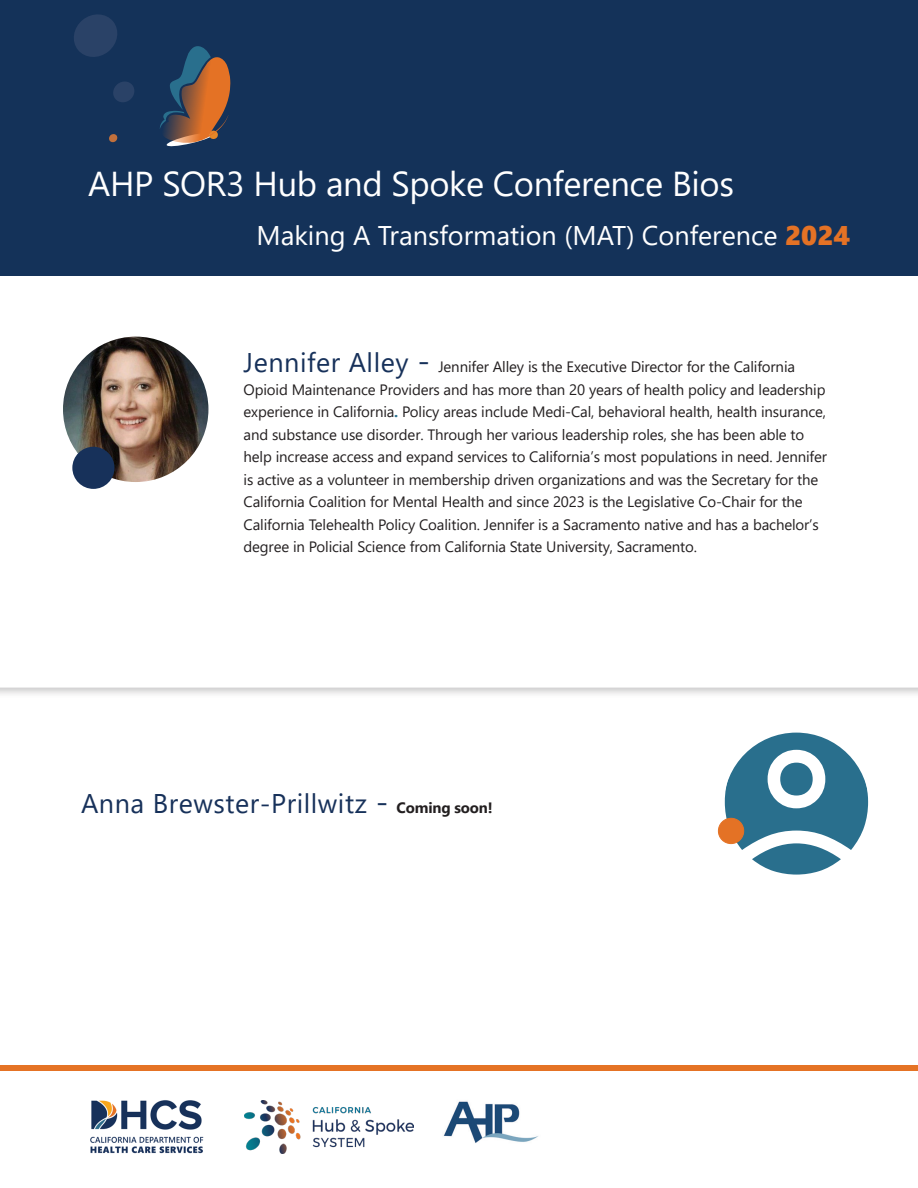
<style>
.page{position:relative;width:918px;height:1188px;background:#fff}
.page>*{position:absolute;margin:0;border:0;box-sizing:border-box;transform-origin:0 0}
.t1{font:34.5px "Segoe UI";letter-spacing:-.01em;color:#fff}
.t2{font:27px "Segoe UI";color:#fff}
.t3{font:27px "Segoe UI";letter-spacing:.02em;color:#17315a}
.t4{font:15px/22.5px "Segoe UI";letter-spacing:-.01em;color:#231f20}
.s1{font-family:"Segoe UI Black";color:#e47225}
.s2{font-size:27px;color:#17315a}
.s3{font-size:31.5px;color:#17315a}
.s4{font-weight:700;color:#296f8d}
.s5{font-size:31.5px}
.s6{font-weight:700;font-size:15px;color:#231f20}
</style>
<div class="page">
<div style="left:0;top:241px;width:918px;height:458px;background:#231f20;opacity:.26"></div>
<svg style="left:0;top:275px;width:918px;height:413px"></svg>
<div style="left:0;top:1066px;width:918px;height:5px;background:#e57325"></div>
<div style="left:0;top:0;width:918px;height:275px;background:#143259"></div>
<svg style="left:160px;top:46px;width:70px;height:101px"></svg>
<svg style="left:74px;top:14px;width:43px;height:43px"></svg>
<svg style="left:113px;top:82px;width:21px;height:20px"></svg>
<svg style="left:109px;top:134px;width:9px;height:9px"></svg>
<img style="left:443px;top:1101px;width:95px;height:42px">
<img style="left:90px;top:1100px;width:114px;height:53px">
<img style="left:245px;top:1101px;width:168px;height:53px">
<img style="left:63px;top:337px;width:145px;height:145px;border-radius:73px">
<div style="left:72px;top:447px;width:42px;height:42px;background:#17315a;border-radius:50%"></div>
<svg style="left:717px;top:732px;width:152px;height:143px"></svg>
<div style="left:718px;top:818px;width:26px;height:26px;background:#e47225;border-radius:50%"></div>
<div style="left:718px;top:818px;width:26px;height:26px;border:1px solid #e47225;border-radius:50%"></div>
<h1 class="t1" style="left:88px;top:151px;width:647px">AHP SOR3 Hub and Spoke Conference Bios</h1>
<h1 class="t2" style="left:256px;top:210px;width:595px">Making A Transformation (MAT) Conference <span class="s1">2024</span></h1>
<p class="t4" style="left:244px;top:354px;width:585px"><span class="s2">Jennifer Alley</span> <span class="s3">-</span> Jennifer Alley is the Executive Director for the California Opioid Maintenance Providers and has more than 20 years of health policy and leadership experience in California<span class="s4">.</span> Policy areas include Medi-Cal, behavioral health, health insurance, and substance use disorder. Through her various leadership roles, she has been able to help increase access and expand services to California’s most populations in need. Jennifer is active as a volunteer in membership driven organizations and was the Secretary for the California Coalition for Mental Health and since 2023 is the Legislative Co-Chair for the California Telehealth Policy Coalition. Jennifer is a Sacramento native and has a bachelor’s degree in Policial Science from California State University, Sacramento.</p>
<p class="t3" style="left:81px;top:778px;width:413px">Anna Brewster-Prillwitz <span class="s5">-</span> <span class="s6">Coming soon!</span></p>
</div>
